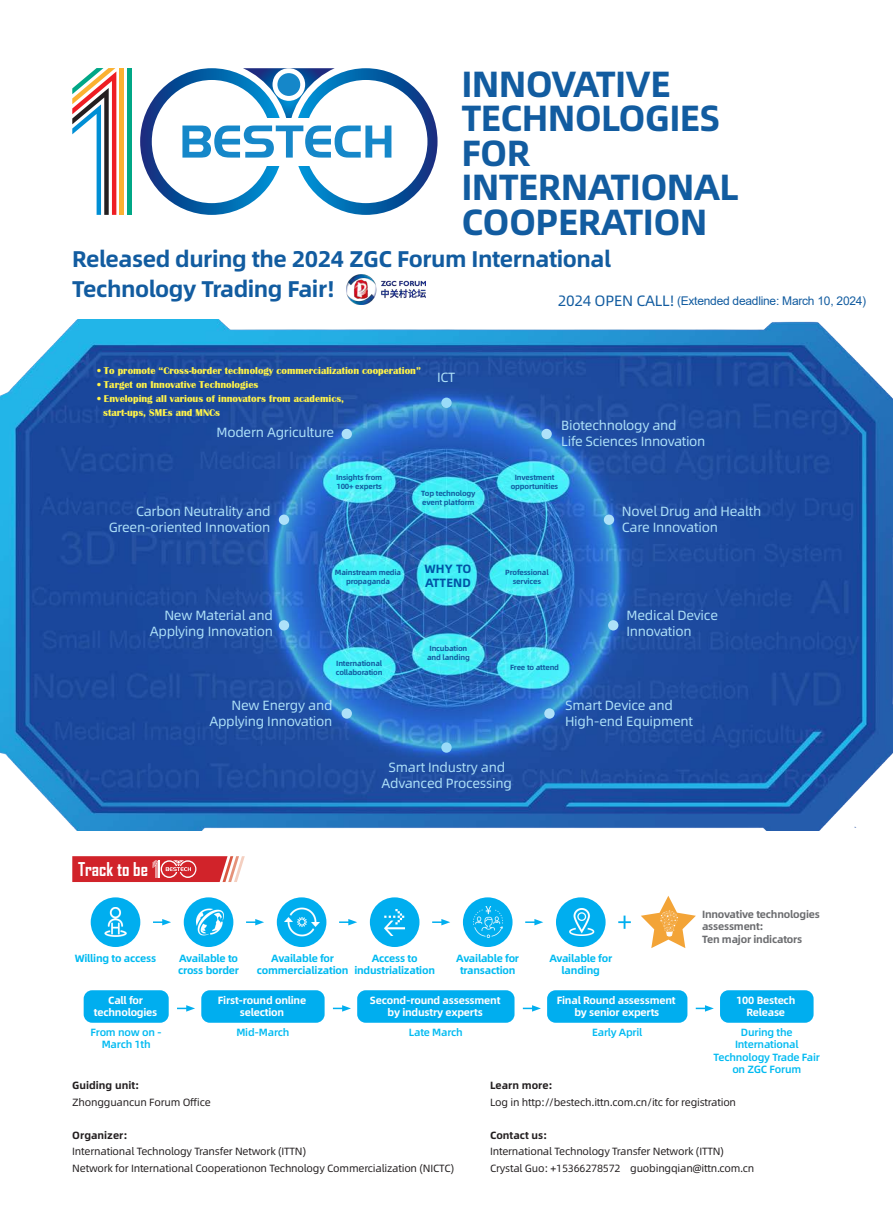
<style>
.page{position:relative;width:893px;height:1212px;background:#fff}
.page>*{position:absolute;margin:0;border:0;box-sizing:border-box;transform-origin:0 0}
.t1{font:700 36.45px/34.5px "Alibaba Sans";letter-spacing:-.02em;color:#125ca0}
.t2{font:700 22.8px/30px "Alibaba Sans";letter-spacing:-.02em;color:#125ca0}
.t3{font:700 18.15px "Agency FB";color:#fff}
.t4{font:13.35px/16px "Alibaba Sans";letter-spacing:-.02em;color:#aee1f9}
.t5{font:12px "Arial";letter-spacing:-.02em;color:#125ca0}
.t6{font:700 12px/14.4px "Alibaba Sans";letter-spacing:.01em;color:#0154a6}
.t7{font:10.5px/16.5px "Alibaba Sans";letter-spacing:-.02em;color:#231f20}
.t8{font:700 10.5px/12.6px "Alibaba Sans";letter-spacing:-.02em;color:#fff;text-align:center}
.t9{font:700 10.5px/12.6px "Alibaba Sans";letter-spacing:-.02em;color:#00baf1;text-align:center}
.t10{font:500 10.5px/12.6px "Alibaba Sans";letter-spacing:-.02em;color:#00baf1;text-align:center}
.t11{font:700 10.5px/12.6px "Alibaba Sans";letter-spacing:-.02em;color:#6c6d70}
.t12{font:700 10.5px "Alibaba Sans";color:#231f20}
.t13{font:700 10.2px/14.1px "Britannic";color:#fff348}
.t14{font:700 7.5px/9px "Alibaba Sans";letter-spacing:-.02em;color:#125ca0;text-align:center}
.s1{font-family:"Alibaba Sans";font-size:15px}
</style>
<div class="page">
<img style="left:0;top:320px;width:893px;height:510px">
<svg style="left:641px;top:896px;width:55px;height:52px"></svg>
<svg style="left:618px;top:915px;width:13px;height:14px"></svg>
<div style="left:91px;top:897px;width:49px;height:50px;background:#00aeef;border-radius:50%"></div>
<img style="left:104px;top:908px;width:23px;height:28px">
<div style="left:184px;top:897px;width:49px;height:50px;background:#00aeef;border-radius:50%"></div>
<img style="left:196px;top:909px;width:27px;height:27px">
<div style="left:277px;top:897px;width:49px;height:50px;background:#00aeef;border-radius:50%"></div>
<img style="left:284px;top:907px;width:35px;height:33px">
<div style="left:370px;top:897px;width:49px;height:50px;background:#00aeef;border-radius:50%"></div>
<img style="left:384px;top:909px;width:21px;height:26px">
<div style="left:463px;top:897px;width:49px;height:50px;background:#00aeef;border-radius:50%"></div>
<img style="left:473px;top:906px;width:30px;height:32px">
<div style="left:556px;top:897px;width:50px;height:50px;background:#00aeef;border-radius:50%"></div>
<img style="left:569px;top:908px;width:26px;height:28px">
<img style="left:654px;top:909px;width:28px;height:28px">
<div style="left:84px;top:990px;width:85px;height:33px;background:#00aeef;border-radius:9px"></div>
<div style="left:201px;top:990px;width:124px;height:33px;background:#00aeef;border-radius:9px"></div>
<div style="left:357px;top:990px;width:157px;height:33px;background:#00aeef;border-radius:9px"></div>
<div style="left:547px;top:990px;width:140px;height:33px;background:#00aeef;border-radius:9px"></div>
<div style="left:720px;top:990px;width:94px;height:33px;background:#00aeef;border-radius:9px"></div>
<svg style="left:177px;top:1005px;width:18px;height:6px"></svg>
<svg style="left:333px;top:1005px;width:18px;height:6px"></svg>
<svg style="left:523px;top:1005px;width:18px;height:6px"></svg>
<svg style="left:696px;top:1005px;width:18px;height:6px"></svg>
<svg style="left:153px;top:919px;width:18px;height:6px"></svg>
<svg style="left:246px;top:919px;width:18px;height:6px"></svg>
<svg style="left:339px;top:919px;width:18px;height:6px"></svg>
<svg style="left:432px;top:919px;width:18px;height:6px"></svg>
<svg style="left:525px;top:919px;width:18px;height:6px"></svg>
<hr style="left:120px;top:68px;width:4px;height:147px;background:#fbb131">
<div style="left:127px;top:68px;width:5px;height:147px;background:#00a786"></div>
<svg style="left:72px;top:68px;width:44px;height:147px"></svg>
<svg style="left:140px;top:68px;width:298px;height:147px"></svg>
<img style="left:346px;top:274px;width:80px;height:31px">
<svg style="left:72px;top:856px;width:173px;height:26px;background:#d8474c"></svg>
<div style="left:441px;top:398px;width:11px;height:10px;background:#99dbf8;border-radius:50%"></div>
<div style="left:441px;top:742px;width:11px;height:11px;background:#99dbf8;border-radius:50%"></div>
<div style="left:279px;top:620px;width:10px;height:10px;background:#aee1f9;border-radius:50%"></div>
<div style="left:279px;top:514px;width:10px;height:11px;background:#aee1f9;border-radius:50%"></div>
<div style="left:342px;top:708px;width:10px;height:11px;background:#aee1f9;border-radius:50%"></div>
<div style="left:342px;top:429px;width:10px;height:10px;background:#aee1f9;border-radius:50%"></div>
<div style="left:541px;top:429px;width:11px;height:10px;background:#aee1f9;border-radius:50%"></div>
<div style="left:608px;top:620px;width:10px;height:10px;background:#aee1f9;border-radius:50%"></div>
<div style="left:544px;top:708px;width:11px;height:11px;background:#aee1f9;border-radius:50%"></div>
<div style="left:604px;top:514px;width:10px;height:11px;background:#aee1f9;border-radius:50%"></div>
<h1 class="t1" style="left:461px;top:65px;width:279px">INNOVATIVE<br>TECHNOLOGIES<br>FOR<br>INTERNATIONAL<br>COOPERATION</h1>
<h2 class="t2" style="left:72px;top:242px;width:540px">Released during the 2024 ZGC Forum International<br>Technology Trading Fair!</h2>
<p class="t5" style="left:558px;top:293px;width:310px"><span class="s1">2024 OPEN CALL!</span> (Extended deadline: March 10, 2024)</p>
<p class="t13" style="left:97px;top:363px;width:325px"><sup>●</sup> To promote “Cross-border technology commercialization cooperation”</p>
<p class="t13" style="left:97px;top:377px;width:163px"><sup>●</sup> Target on Innovative Technologies</p>
<p class="t13" style="left:103px;top:391px;width:242px;text-indent:-6px"><sup>●</sup> Enveloping all various of innovators from academics, start-ups, SMEs and MNCs</p>
<p class="t4" style="left:217px;top:424px;width:119px">Modern Agriculture</p>
<p class="t4" style="left:437px;top:368px;width:20px">ICT</p>
<p class="t4" style="left:561px;top:417px;width:146px">Biotechnology and<br>Life Sciences Innovation</p>
<p class="t14" style="left:336px;top:473px;width:48px;text-align:left">Insights from<br>100+ experts</p>
<p class="t14" style="left:511px;top:473px;width:49px">Investment opportunities</p>
<p class="t14" style="left:421px;top:489px;width:56px;text-align:left">Top technology event platform</p>
<p class="t4" style="left:109px;top:502px;width:163px;text-align:right">Carbon Neutrality and<br>Green-oriented Innovation</p>
<p class="t4" style="left:622px;top:502px;width:141px">Novel Drug and Health<br>Care Innovation</p>
<p class="t14" style="left:335px;top:567px;width:68px">Mainstream media propaganda</p>
<p class="t6" style="left:424px;top:560px;width:49px">WHY TO<br>ATTEND</p>
<p class="t14" style="left:505px;top:567px;width:45px">Professional services</p>
<p class="t4" style="left:150px;top:607px;width:125px;text-align:right">New Material and<br>Applying Innovation</p>
<p class="t4" style="left:626px;top:607px;width:93px">Medical Device<br>Innovation</p>
<p class="t14" style="left:336px;top:658px;width:48px;text-align:left">International collaboration</p>
<p class="t4" style="left:209px;top:696px;width:125px;text-align:right">New Energy and<br>Applying Innovation</p>
<p class="t14" style="left:427px;top:644px;width:44px">Incubation and landing</p>
<p class="t14" style="left:510px;top:662px;width:51px">Free to attend</p>
<p class="t4" style="left:565px;top:696px;width:130px">Smart Device and<br>High-end Equipment</p>
<h3 class="t3" style="left:78px;top:858px;width:71px">Track to be</h3>
<p class="t4" style="left:382px;top:758px;width:132px;text-align:center">Smart Industry and<br>Advanced Processing</p>
<p class="t9" style="left:75px;top:951px;width:83px">Willing to access</p>
<p class="t9" style="left:178px;top:951px;width:62px;text-align:left">Available to cross border</p>
<p class="t9" style="left:257px;top:951px;width:93px">Available for commercialization</p>
<p class="t9" style="left:354px;top:951px;width:82px">Access to industrialization</p>
<p class="t9" style="left:456px;top:951px;width:64px">Available for transaction</p>
<p class="t9" style="left:549px;top:951px;width:64px">Available for landing</p>
<p class="t11" style="left:702px;top:907px;width:119px">Innovative technologies assessment:<br>Ten major indicators</p>
<p class="t8" style="left:94px;top:993px;width:65px">Call for technologies</p>
<p class="t8" style="left:218px;top:993px;width:90px">First-round online selection</p>
<p class="t8" style="left:370px;top:993px;width:132px">Second-round assessment by industry experts</p>
<p class="t8" style="left:557px;top:993px;width:120px">Final Round assessment by senior experts</p>
<p class="t8" style="left:736px;top:993px;width:61px">100 Bestech<br>Release</p>
<p class="t10" style="left:90px;top:1025px;width:73px">From now on -<br>March 1th</p>
<p class="t10" style="left:236px;top:1025px;width:55px">Mid-March</p>
<p class="t10" style="left:409px;top:1025px;width:55px">Late March</p>
<p class="t10" style="left:592px;top:1025px;width:52px">Early April</p>
<p class="t10" style="left:714px;top:1025px;width:108px">During the<br>International<br>Technology Trade Fair on ZGC Forum</p>
<p class="t12" style="left:72px;top:1077px;width:69px">Guiding unit:</p>
<p class="t7" style="left:72px;top:1093px;width:140px">Zhongguancun Forum Office</p>
<p class="t12" style="left:72px;top:1126px;width:57px">Organizer:</p>
<p class="t7" style="left:72px;top:1142px;width:383px">International Technology Transfer Network (ITTN)<br>Network for International Cooperationon Technology Commercialization (NICTC)</p>
<p class="t12" style="left:490px;top:1077px;width:64px">Learn more:</p>
<p class="t7" style="left:490px;top:1093px;width:248px">Log in http://bestech.ittn.com.cn/itc for registration</p>
<p class="t12" style="left:490px;top:1126px;width:59px">Contact us:</p>
<p class="t7" style="left:490px;top:1142px;width:266px">International Technology Transfer Network (ITTN)<br>Crystal Guo: +15366278572 guobingqian@ittn.com.cn</p>
</div>
